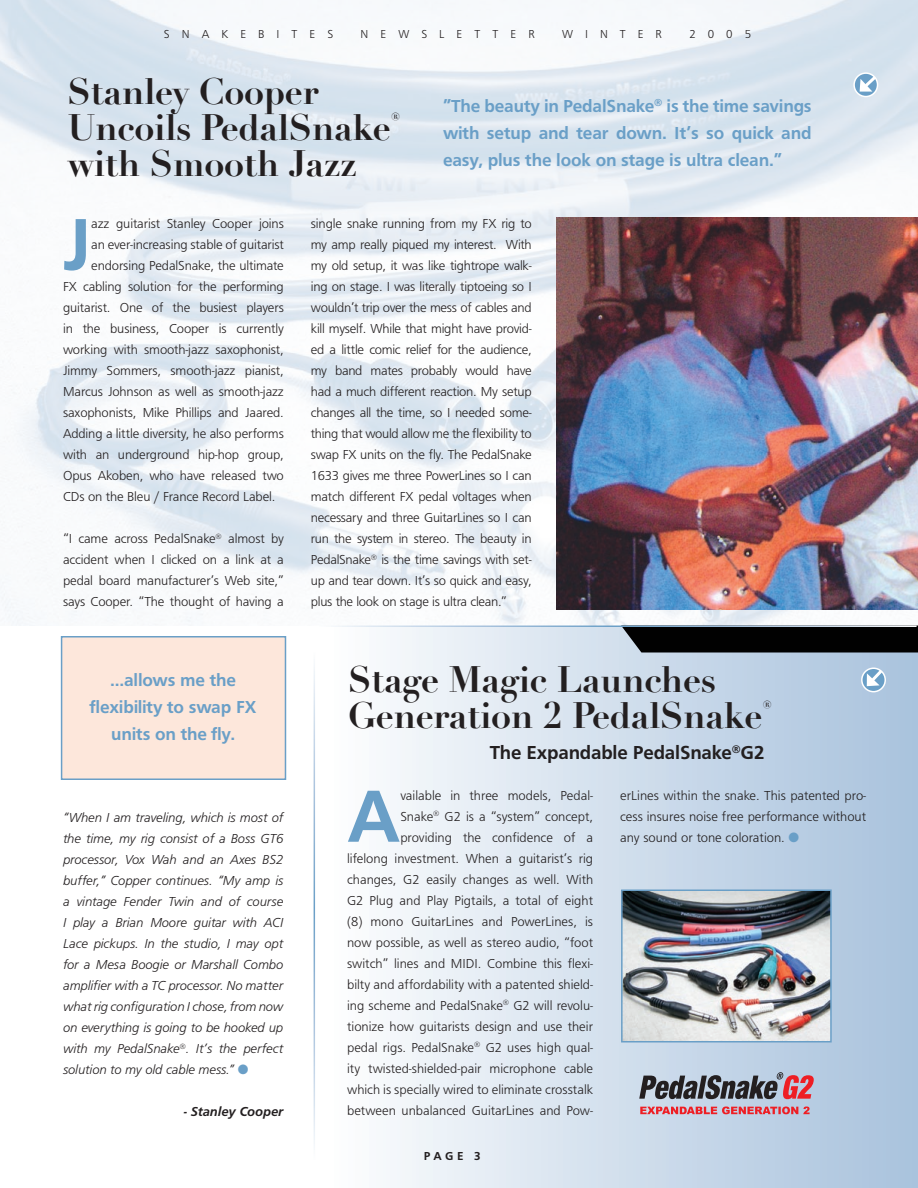
<style>
.page{position:relative;width:918px;height:1188px;background:#fff}
.page>*{position:absolute;margin:0;border:0;box-sizing:border-box;transform-origin:0 0}
.t1{font:76.5px "Frugal Sans Bold DTC";color:#6a9fc7}
.t2{font:700 36px/36px "Didot";letter-spacing:-.01em;color:#231f20}
.t3{font:19.5px "Frugal Sans Bold DTC";letter-spacing:-.01em;color:#231f20}
.t4{font:18px/27px "Frugal Sans Bold DTC";letter-spacing:-.01em;color:#6a9fc7;text-align:justify}
.t5{font:13.5px/21px "Frugal Sans Light DTC";letter-spacing:-.01em;color:#231f20;text-align:justify}
.t6{font:13.5px/21px "Frugal Sans Light Italic DTC";letter-spacing:-.005em;color:#231f20;text-align:justify}
.t7{font:13.5px "Frugal Sans Bold Italic DTC";color:#231f20}
.t8{font:12px "Frugal Sans Light DTC";letter-spacing:1em;color:#231f20}
.t9{font:12px "Frugal Sans Bold DTC";color:#231f20}
.s1{color:#6a9fc7}
</style>
<div class="page">
<img style="left:0;top:0;width:918px;height:626px">
<div style="left:62px;top:637px;width:223px;height:142px;background:#fde7db"></div>
<div style="left:61px;top:636px;width:225px;height:144px;border:2px solid #6a9fc7"></div>
<div style="left:329px;top:626px;width:589px;height:562px;background:linear-gradient(to right,#fdfdfe,#a7c0db)"></div>
<svg style="left:854px;top:73px;width:24px;height:24px"></svg>
<div style="left:853px;top:72px;width:25px;height:25px;border:2px solid #fff;border-radius:50%"></div>
<svg style="left:860px;top:73px;width:19px;height:19px"></svg>
<img style="left:624px;top:893px;width:205px;height:147px">
<div style="left:621px;top:890px;width:211px;height:153px;border:2px solid #6a9fc7"></div>
<svg style="left:639px;top:1072px;width:175px;height:27px;background:#867a84"></svg>
<svg style="left:640px;top:1107px;width:170px;height:7px"></svg>
<img style="left:557px;top:217px;width:361px;height:392px">
<div style="left:621px;top:626px;width:297px;height:26px;background:#010101"></div>
<svg style="left:862px;top:668px;width:23px;height:24px"></svg>
<div style="left:861px;top:668px;width:25px;height:24px;border:2px solid #fff;border-radius:50%"></div>
<svg style="left:867px;top:667px;width:18px;height:19px"></svg>
<hr style="left:314px;top:626px;width:603px;height:1px;background:#fff">
<p class="t8" style="left:164px;top:27px;width:171px">SNAKEBITES</p>
<p class="t8" style="left:361px;top:27px;width:176px">NEWSLETTER</p>
<p class="t8" style="left:562px;top:27px;width:101px">WINTER</p>
<p class="t8" style="left:689px;top:27px;width:63px">2005</p>
<h2 class="t2" style="left:68px;top:74px;width:335px">Stanley Cooper<br>Uncoils PedalSnake<sup>® </sup>with Smooth Jazz</h2>
<h3 class="t4" style="left:443px;top:92px;width:370px">”The beauty in PedalSnake<sup>®</sup> is the time savings with setup and tear down. It’s so quick and easy, plus the look on stage is ultra clean.”</h3>
<h1 class="t1" style="left:63px;top:200px;width:30px">J</h1>
<p class="t5" style="left:91px;top:213px;width:194px">azz guitarist Stanley Cooper joins</p>
<p class="t5" style="left:91px;top:234px;width:194px">an ever-increasing stable of guitarist</p>
<p class="t5" style="left:91px;top:255px;width:194px">endorsing PedalSnake, the ultimate</p>
<p class="t5" style="left:63px;top:276px;width:222px">FX cabling solution for the performing</p>
<p class="t5" style="left:63px;top:297px;width:222px">guitarist. One of the busiest players</p>
<p class="t5" style="left:63px;top:318px;width:222px">in the business, Cooper is currently</p>
<p class="t5" style="left:63px;top:339px;width:222px">working with smooth-jazz saxophonist,</p>
<p class="t5" style="left:63px;top:360px;width:222px">Jimmy Sommers, smooth-jazz pianist,</p>
<p class="t5" style="left:63px;top:381px;width:222px">Marcus Johnson as well as smooth-jazz</p>
<p class="t5" style="left:63px;top:402px;width:222px">saxophonists, Mike Phillips and Jaared.</p>
<p class="t5" style="left:63px;top:423px;width:222px">Adding a little diversity, he also performs</p>
<p class="t5" style="left:63px;top:444px;width:222px">with an underground hip-hop group,</p>
<p class="t5" style="left:63px;top:465px;width:222px">Opus Akoben, who have released two</p>
<p class="t5" style="left:63px;top:486px;width:214px">CDs on the Bleu / France Record Label.</p>
<p class="t5" style="left:63px;top:528px;width:222px">“I came across PedalSnake<sup>®</sup> almost by accident when I clicked on a link at a pedal board manufacturer’s Web site,” says Cooper. “The thought of having a</p>
<h3 class="t4" style="left:90px;top:666px;width:168px;text-align:center">...allows me the flexibility to swap FX units on the fly.</h3>
<p class="t6" style="left:63px;top:807px;width:222px">“When I am traveling, which is most of the time, my rig consist of a Boss GT6 processor, Vox Wah and an Axes BS2 buffer,” Copper continues. “My amp is a vintage Fender Twin and of course I play a Brian Moore guitar with ACI Lace pickups. In the studio, I may opt for a Mesa Boogie or Marshall Combo amplifier with a TC processor. No matter what rig configuration I chose, from now on everything is going to be hooked up with my PedalSnake<sup>®</sup>. It’s the perfect solution to my old cable mess.” <span class="s1">●</span></p>
<p class="t7" style="left:184px;top:1104px;width:101px">- Stanley Cooper</p>
<p class="t5" style="left:311px;top:213px;width:222px">single snake running from my FX rig to my amp really piqued my interest. With my old setup, it was like tightrope walk&shy;ing on stage. I was literally tiptoeing so I wouldn’t trip over the mess of cables and kill myself. While that might have provid&shy;ed a little comic relief for the audience, my band mates probably would have had a much different reaction. My setup changes all the time, so I needed some&shy;thing that would allow me the flexibility to swap FX units on the fly. The PedalSnake 1633 gives me three PowerLines so I can match different FX pedal voltages when necessary and three GuitarLines so I can run the system in stereo. The beauty in PedalSnake<sup>®</sup> is the time savings with set&shy;up and tear down. It’s so quick and easy, plus the look on stage is ultra clean.”</p>
<h2 class="t2" style="left:348px;top:662px;width:426px">Stage Magic Launches<br>Generation 2 PedalSnake<sup>®</sup></h2>
<h3 class="t3" style="left:490px;top:742px;width:276px">The Expandable PedalSnake<sup>®</sup>G2</h3>
<p class="t5" style="left:347px;top:785px;width:248px;text-align:right">vailable in three models, Pedal-<br>Snake<sup>®</sup> G2 is a “system” concept, providing the confidence of a<br>lifelong investment. When a guitarist’s rig changes, G2 easily changes as well. With G2 Plug and Play Pigtails, a total of eight (8) mono GuitarLines and PowerLines, is now possible, as well as stereo audio, “foot switch” lines and MIDI. Combine this flexi&shy;bilty and affordability with a patented shield&shy;ing scheme and PedalSnake<sup>®</sup> G2 will revolu&shy;tionize how guitarists design and use their pedal rigs. PedalSnake<sup>®</sup> G2 uses high qual&shy;ity twisted-shielded-pair microphone cable which is specially wired to eliminate crosstalk between unbalanced GuitarLines and Pow-</p>
<p class="t5" style="left:620px;top:785px;width:248px">erLines within the snake. This patented pro&shy;cess insures noise free performance without any sound or tone coloration. <span class="s1">●</span></p>
<h1 class="t1" style="left:347px;top:772px;width:55px">A</h1>
<p class="t9" style="left:424px;top:1149px;width:58px">PAGE 3</p>
</div>
